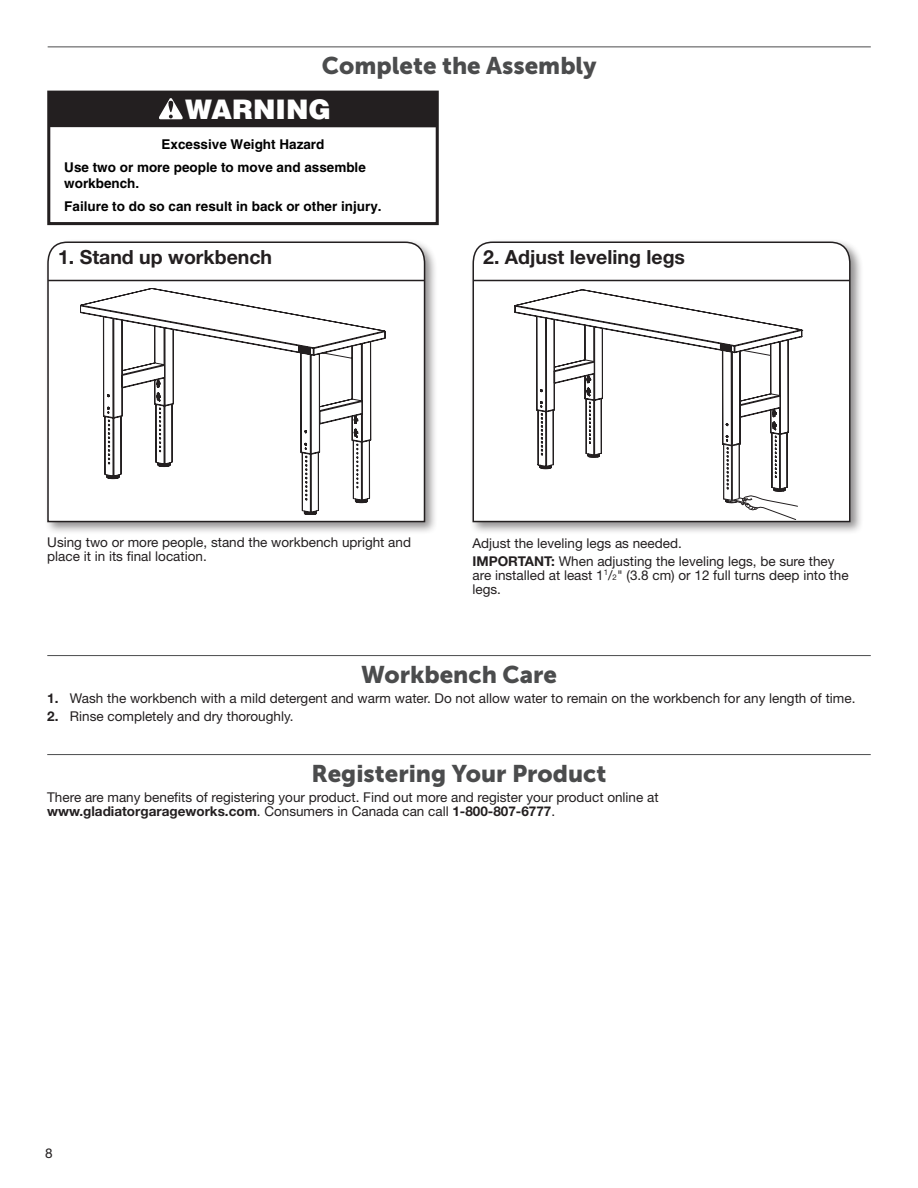
<style>
.page{position:relative;width:918px;height:1188px;background:#fff}
.page>*{position:absolute;margin:0;border:0;box-sizing:border-box;transform-origin:0 0}
.t1{font:900 27px "Helvetica";color:#fff}
.Heading_2{font:24px "Museo Sans 900";color:#4b4c4d}
.Step_Headers{font:700 19.5px "Helvetica Neue LT Std";color:#231f20}
.Body{font:13.5px/13.8px "Helvetica Neue LT Std";color:#231f20}
.t2{font:700 13.5px/23.2px "Helvetica";color:#000}
.s1{font-weight:700}
.s2{font-size:7.8px}
</style>
<div class="page">
<hr style="left:48px;top:46px;width:823px;height:1px;background:#4b4c4d">
<div style="left:469px;top:238px;width:394px;height:297px;background:#231f20;opacity:.5"></div>
<svg style="left:471px;top:241px;width:380px;height:282px"></svg>
<svg style="left:515px;top:289px;width:287px;height:23px"></svg>
<svg style="left:515px;top:312px;width:287px;height:208px"></svg>
<div style="left:44px;top:238px;width:394px;height:297px;background:#231f20;opacity:.5"></div>
<svg style="left:46px;top:241px;width:380px;height:282px"></svg>
<svg style="left:80px;top:288px;width:305px;height:227px"></svg>
<hr style="left:47px;top:655px;width:824px;height:1px;background:#4b4c4d">
<hr style="left:47px;top:754px;width:824px;height:1px;background:#4b4c4d">
<div style="left:47px;top:91px;width:392px;height:134px;border:3px solid #231f20"></div>
<div style="left:49px;top:91px;width:388px;height:36px;background:#231f20"></div>
<svg style="left:159px;top:98px;width:24px;height:21px"></svg>
<hr style="left:48px;top:280px;width:377px;height:1px;background:#231f20">
<hr style="left:473px;top:280px;width:377px;height:1px;background:#231f20">
<h1 class="Heading_2" style="left:322px;top:52px;width:276px">Complete the Assembly</h1>
<p class="t1" style="left:185px;top:92px;width:148px">WARNING</p>
<p class="t2" style="left:64px;top:132px;width:303px;text-indent:97px">Excessive Weight Hazard<br>Use two or more people to move and assemble</p>
<p class="t2" style="left:64px;top:171px;width:319px">workbench.<br>Failure to do so can result in back or other injury.</p>
<p class="Step_Headers" style="left:58px;top:245px;width:216px">1. Stand up workbench</p>
<p class="Step_Headers" style="left:483px;top:245px;width:203px">2. Adjust leveling legs</p>
<p class="Body" style="left:47px;top:535px;width:365px">Using two or more people, stand the workbench upright and place it in its final location.</p>
<p class="Body" style="left:473px;top:536px;width:211px">Adjust the leveling legs as needed.</p>
<p class="Body" style="left:473px;top:554px;width:378px"><span class="s1">IMPORTANT:</span> When adjusting the leveling legs, be sure they are installed at least 1<sup>1</sup>/<span class="s2">2</span>" (3.8 cm) or 12 full turns deep into the legs.</p>
<h1 class="Heading_2" style="left:361px;top:661px;width:198px">Workbench Care</h1>
<p class="Body" style="left:47px;top:691px;width:810px"><span class="s1">1.</span> Wash the workbench with a mild detergent and warm water. Do not allow water to remain on the workbench for any length of time.</p>
<p class="Body" style="left:47px;top:709px;width:248px"><span class="s1">2.</span> Rinse completely and dry thoroughly.</p>
<h1 class="Heading_2" style="left:311px;top:760px;width:297px">Registering Your Product</h1>
<p class="Body" style="left:47px;top:790px;width:613px">There are many benefits of registering your product. Find out more and register your product online at <span class="s1">www.gladiatorgarageworks.com</span>. Consumers in Canada can call <span class="s1">1-800-807-6777</span>.</p>
<p class="Body" style="left:45px;top:1146px;width:9px">8</p>
</div>
